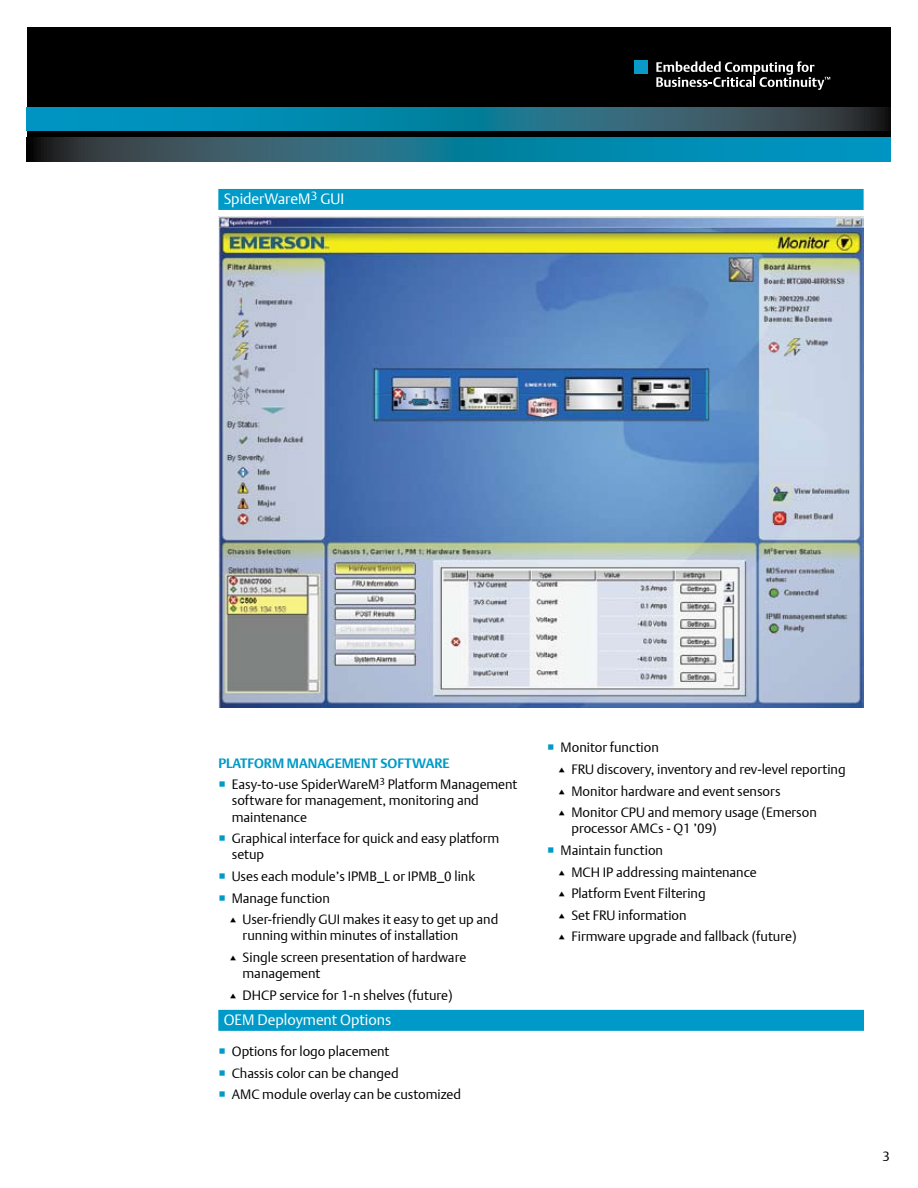
<style>
.page{position:relative;width:918px;height:1188px;background:#fff}
.page>*{position:absolute;margin:0;border:0;box-sizing:border-box;transform-origin:0 0}
.t1{font:15px "DTL Argo T Light";color:#fff}
.t2{font:13.5px/21.6px "DTL Argo T Light";color:#000}
.t3{font:700 13.5px "DTL Argo T";color:#009ac8}
</style>
<div class="page">
<div style="left:27px;top:27px;width:864px;height:134px;background:#000"></div>
<div style="left:635px;top:60px;width:13px;height:14px;background:#0a9ac8"></div>
<svg style="left:656px;top:61px;width:174px;height:29px"></svg>
<svg style="left:34px;top:138px;width:857px;height:23px;background:#18738d"></svg>
<svg style="left:27px;top:107px;width:864px;height:24px;background:#17748f"></svg>
<img style="left:218px;top:216px;width:645px;height:492px">
<div style="left:218px;top:189px;width:646px;height:21px;background:#009ac8"></div>
<div style="left:218px;top:1010px;width:646px;height:21px;background:#009ac8"></div>
<p class="t1" style="left:224px;top:190px;width:122px">SpiderWareM<sup>3</sup> GUI</p>
<p class="t3" style="left:218px;top:755px;width:233px">PLATFORM MANAGEMENT SOFTWARE</p>
<p class="t2" style="left:232px;top:776px;width:287px;line-height:16.2px">Easy-to-use SpiderWareM<sup>3</sup> Platform Management software for management, monitoring and maintenance</p>
<p class="t2" style="left:232px;top:830px;width:269px;line-height:16.2px">Graphical interface for quick and easy platform setup</p>
<p class="t2" style="left:232px;top:865px;width:245px">Uses each module’s IPMB_L or IPMB_0 link<br>Manage function</p>
<p class="t2" style="left:243px;top:911px;width:257px;line-height:16.2px">User-friendly GUI makes it easy to get up and running within minutes of installation</p>
<p class="t2" style="left:243px;top:949px;width:225px;line-height:16.2px">Single screen presentation of hardware management</p>
<p class="t2" style="left:243px;top:984px;width:212px">DHCP service for 1-n shelves (future)</p>
<p class="t1" style="left:224px;top:1011px;width:169px">OEM Deployment Options</p>
<p class="t2" style="left:232px;top:1040px;width:231px">Options for logo placement<br>Chassis color can be changed<br>AMC module overlay can be customized</p>
<p class="t2" style="left:571px;top:737px;width:276px;text-indent:-11px">Monitor function<br>FRU discovery, inventory and rev-level reporting Monitor hardware and event sensors<br>Monitor CPU and memory usage (Emerson</p>
<p class="t2" style="left:561px;top:818px;width:158px;text-indent:11px">processor AMCs - Q1 ’09)<br>Maintain function</p>
<p class="t2" style="left:571px;top:861px;width:227px">MCH IP addressing maintenance<br>Platform Event Filtering<br>Set FRU information<br>Firmware upgrade and fallback (future)</p>
<p class="t2" style="left:883px;top:1145px;width:9px">3</p>
</div>
